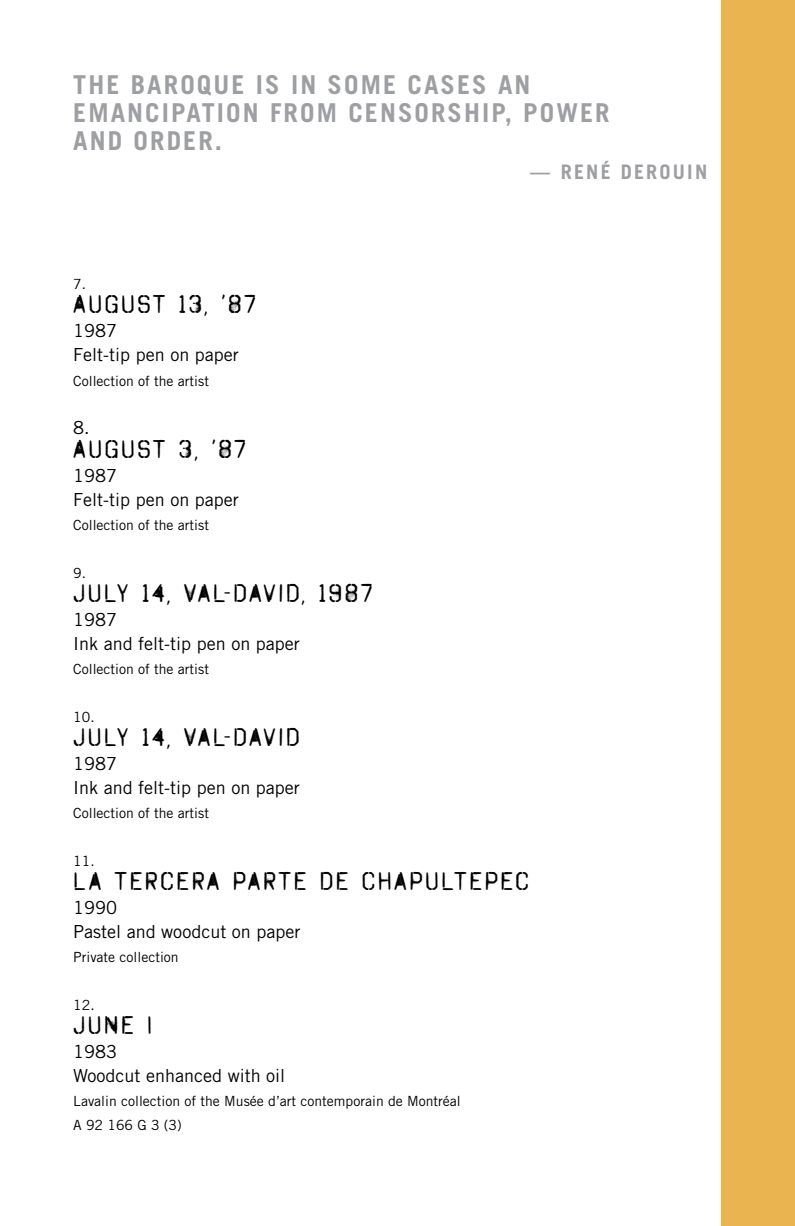
<style>
.page{position:relative;width:795px;height:1226px;background:#fff}
.page>*{position:absolute;margin:0;border:0;box-sizing:border-box;transform-origin:0 0}
.t1{font:26px "Octin Spraypaint Free";letter-spacing:.085em;color:#000}
.t2{font:700 26px/28px "Trade Gothic";letter-spacing:.08em;color:#9d9fa2}
.t3{font:700 20px "Trade Gothic";letter-spacing:.11em;color:#9d9fa2}
.t4{font:18px/24px "Trade Gothic";color:#000}
.t5{font:14px/24px "Trade Gothic";color:#000}
</style>
<div class="page">
<div style="left:721px;top:0;width:73px;height:1225px;background:#eab450"></div>
<h1 class="t2" style="left:73px;top:71px;width:538px">THE BAROQUE IS IN SOME CASES AN<br>EMANCIPATION FROM CENSORSHIP, POWER<br>AND ORDER.</h1>
<h2 class="t3" style="left:530px;top:159px;width:178px">— RENÉ DEROUIN</h2>
<p class="t5" style="left:73px;top:272px;width:14px">7.</p>
<h1 class="t1" style="left:73px;top:289px;width:184px">AUGUST 13, ’87</h1>
<p class="t4" style="left:73px;top:319px;width:167px">1987<br>Felt-tip pen on paper</p>
<p class="t5" style="left:73px;top:368px;width:137px">Collection of the artist</p>
<p class="t4" style="left:73px;top:415px;width:18px">8.</p>
<h1 class="t1" style="left:73px;top:433px;width:174px">AUGUST 3, ’87</h1>
<p class="t4" style="left:73px;top:463px;width:167px">1987<br>Felt-tip pen on paper</p>
<p class="t5" style="left:73px;top:512px;width:137px">Collection of the artist</p>
<p class="t5" style="left:73px;top:560px;width:14px">9.</p>
<h1 class="t1" style="left:73px;top:577px;width:301px">JULY 14, VAL-DAVID, 1987</h1>
<p class="t4" style="left:73px;top:607px;width:228px">1987<br>Ink and felt-tip pen on paper</p>
<p class="t5" style="left:73px;top:656px;width:137px">Collection of the artist</p>
<p class="t5" style="left:73px;top:704px;width:23px">10.</p>
<h1 class="t1" style="left:73px;top:721px;width:228px">JULY 14, VAL-DAVID</h1>
<p class="t4" style="left:73px;top:751px;width:228px">1987<br>Ink and felt-tip pen on paper</p>
<p class="t5" style="left:73px;top:800px;width:137px">Collection of the artist</p>
<p class="t5" style="left:73px;top:848px;width:23px">11.</p>
<h1 class="t1" style="left:73px;top:865px;width:457px">LA TERCERA PARTE DE CHAPULTEPEC</h1>
<p class="t4" style="left:73px;top:895px;width:228px">1990<br>Pastel and woodcut on paper</p>
<p class="t5" style="left:73px;top:944px;width:107px">Private collection</p>
<p class="t5" style="left:73px;top:992px;width:23px">12.</p>
<h1 class="t1" style="left:73px;top:1009px;width:80px">JUNE I</h1>
<p class="t4" style="left:73px;top:1039px;width:213px">1983<br>Woodcut enhanced with oil</p>
<p class="t5" style="left:73px;top:1088px;width:389px">Lavalin collection of the Musée d’art contemporain de Montréal<br>A 92 166 G 3 (3)</p>
</div>
